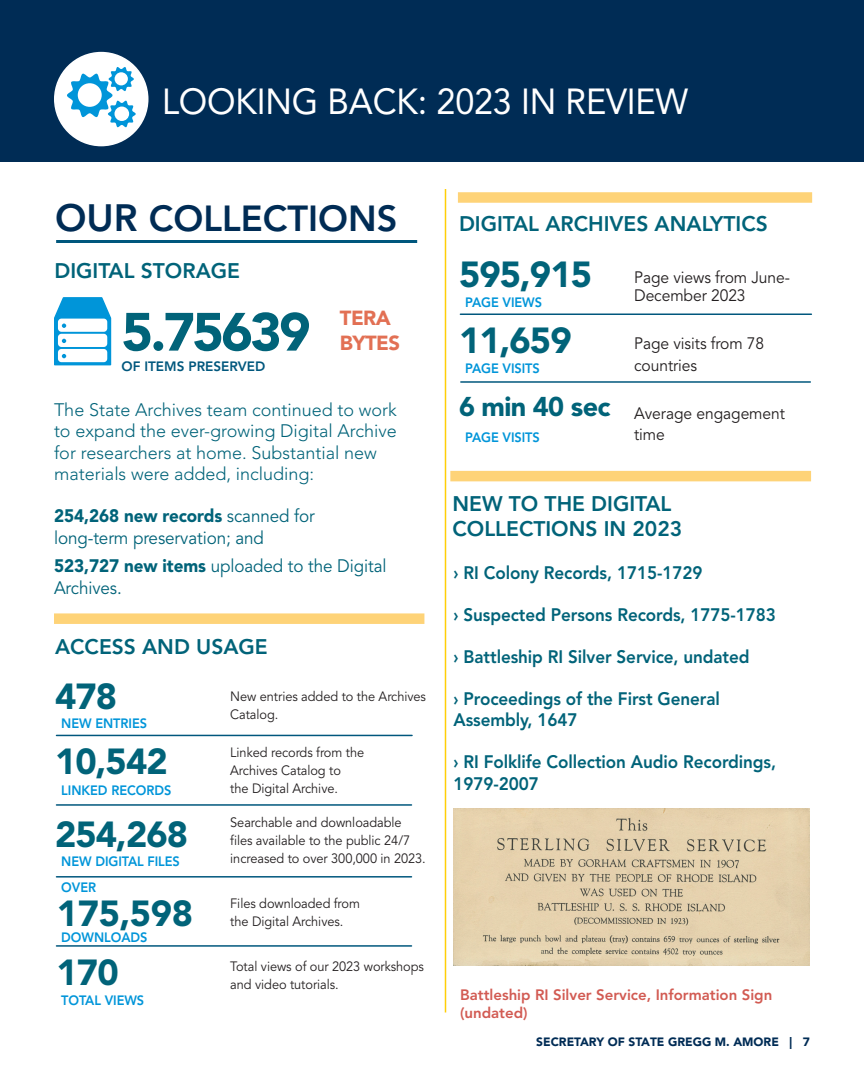
<style>
.page{position:relative;width:864px;height:1080px;background:#fff}
.page>*{position:absolute;margin:0;border:0;box-sizing:border-box;transform-origin:0 0}
.t1{font:900 53.25px "Avenir";letter-spacing:-.05em;color:#016379}
.t2{font:900 36px "Avenir";letter-spacing:-.025em;color:#016379}
.SECTIONS{font:36px "Avenir";letter-spacing:-.005em;color:#fff;scale:.95 1}
.headlines{font:800 36px "Avenir";color:#002c55}
.t3{font:900 27px "Avenir";letter-spacing:-.025em;color:#016379}
.t4{font:800 21px/25.2px "Avenir";color:#016379}
.t5{font:900 20.25px/24.3px "Avenir";letter-spacing:-.025em;color:#e27054}
.text{font:800 18px/21.6px "Avenir";letter-spacing:-.005em;color:#016379;scale:.95 1}
.headlines-content{font:300 18px/21.6px "Avenir";color:#016379}
.text-2{font:18px/21.6px "Avenir";letter-spacing:-.005em;color:#016379;scale:.95 1}
.text-3{font:16.5px/21.3px "Avenir";letter-spacing:-.005em;color:#231f20;scale:.95 1}
.t6{font:800 15px/18px "Avenir";color:#d25b53}
.text-4{font:13.5px/18px "Avenir";letter-spacing:-.005em;color:#231f20;scale:.95 1}
.text-5{font:800 13.5px "Avenir";letter-spacing:-.005em;color:#0095d9;scale:.95 1}
.t7{font:800 13.5px "Avenir";color:#00577d}
.t8{font:900 12px "Avenir";color:#002c55}
.s1{font-size:37.8px}
.s2{font-weight:900}
</style>
<div class="page">
<div style="left:0;top:0;width:864px;height:162px;background:#002c55"></div>
<div style="left:55px;top:53px;width:93px;height:93px;background:#fff;border-radius:50%"></div>
<div style="left:54px;top:52px;width:94px;height:94px;border:2px solid #fff;border-radius:50%"></div>
<svg style="left:67px;top:67px;width:69px;height:61px"></svg>
<div style="left:114px;top:107px;width:15px;height:14px;background:#fff;border-radius:50%"></div>
<hr style="left:56px;top:240px;width:361px;height:3px;background:#00577d">
<svg style="left:54px;top:297px;width:58px;height:69px"></svg>
<hr style="left:56px;top:735px;width:356px;height:1px;background:#00577d">
<hr style="left:460px;top:314px;width:351px;height:1px;background:#00577d">
<hr style="left:56px;top:804px;width:356px;height:2px;background:#00577d">
<hr style="left:56px;top:876px;width:356px;height:2px;background:#00577d">
<hr style="left:461px;top:381px;width:349px;height:2px;background:#00577d">
<hr style="left:56px;top:945px;width:356px;height:2px;background:#00577d">
<div style="left:54px;top:613px;width:370px;height:11px;background:#fed378"></div>
<div style="left:450px;top:471px;width:361px;height:10px;background:#fed378"></div>
<div style="left:458px;top:192px;width:354px;height:11px;background:#fed378"></div>
<hr style="left:445px;top:189px;width:1px;height:823px;background:#ffcf07">
<img style="left:454px;top:809px;width:355px;height:157px">
<p class="SECTIONS" style="left:162px;top:75px;width:556px">LOOKING BACK: 2023 IN REVIEW</p>
<p class="headlines" style="left:55px;top:192px;width:344px"><span class="s1">OUR</span> COLLECTIONS</p>
<p class="t4" style="left:459px;top:212px;width:310px">DIGITAL ARCHIVES ANALYTICS</p>
<p class="t2" style="left:459px;top:248px;width:135px">595,915</p>
<p class="t4" style="left:55px;top:259px;width:187px">DIGITAL STORAGE</p>
<p class="text-3" style="left:634px;top:269px;width:165px;line-height:18px">Page views from June-<br>December 2023</p>
<p class="text-3" style="left:634px;top:333px;width:138px">Page visits from 78 countries</p>
<p class="text-3" style="left:634px;top:403px;width:160px">Average engagement time</p>
<p class="text-5" style="left:465px;top:292px;width:82px">PAGE VIEWS</p>
<p class="t1" style="left:122px;top:293px;width:191px">5.75639</p>
<p class="t5" style="left:340px;top:307px;width:62px">TERA<br>BYTES</p>
<p class="t2" style="left:459px;top:314px;width:114px">11,659</p>
<p class="t3" style="left:459px;top:387px;width:153px">6 min 40 sec</p>
<p class="t7" style="left:121px;top:356px;width:145px">OF ITEMS PRESERVED</p>
<p class="text-5" style="left:465px;top:359px;width:80px">PAGE VISITS</p>
<p class="headlines-content" style="left:54px;top:399px;width:344px">The State Archives team continued to work to expand the ever-growing Digital Archive for researchers at home. Substantial new materials were added, including:</p>
<p class="text-2" style="left:54px;top:506px;width:276px"><span class="s2">254,268 new records</span> scanned for long-term preservation; and</p>
<p class="text-2" style="left:54px;top:556px;width:352px"><span class="s2">523,727 new items</span> uploaded to the Digital<br>Archives.</p>
<p class="text" style="left:454px;top:563px;width:264px">› RI Colony Records, 1715-1729</p>
<p class="text" style="left:454px;top:605px;width:341px">› Suspected Persons Records, 1775-1783</p>
<p class="text" style="left:454px;top:646px;width:313px">› Battleship RI Silver Service, undated</p>
<p class="text" style="left:454px;top:688px;width:282px">› Proceedings of the First General<br>Assembly, 1647</p>
<p class="text" style="left:454px;top:752px;width:341px">› RI Folklife Collection Audio Recordings,<br>1979-2007</p>
<p class="text-5" style="left:465px;top:427px;width:80px">PAGE VISITS</p>
<p class="t4" style="left:453px;top:492px;width:231px">NEW TO THE DIGITAL<br>COLLECTIONS IN 2023</p>
<p class="t4" style="left:55px;top:635px;width:214px">ACCESS AND USAGE</p>
<p class="t2" style="left:55px;top:670px;width:64px">478</p>
<p class="text-4" style="left:230px;top:688px;width:208px">New entries added to the Archives<br>Catalog.</p>
<p class="text-4" style="left:230px;top:744px;width:142px">Linked records from the<br>Archives Catalog to<br>the Digital Archive.</p>
<p class="text-4" style="left:230px;top:814px;width:207px">Searchable and downloadable files available to the public 24/7 increased to over 300,000 in 2023.</p>
<p class="text-4" style="left:230px;top:895px;width:138px">Files downloaded from the Digital Archives.</p>
<p class="text-4" style="left:230px;top:958px;width:205px">Total views of our 2023 workshops and video tutorials.</p>
<p class="text-5" style="left:61px;top:713px;width:92px">NEW ENTRIES</p>
<p class="t2" style="left:55px;top:735px;width:114px">10,542</p>
<p class="text-5" style="left:61px;top:780px;width:117px">LINKED RECORDS</p>
<p class="t2" style="left:55px;top:808px;width:135px">254,268</p>
<p class="text-5" style="left:61px;top:851px;width:126px">NEW DIGITAL FILES</p>
<p class="text-5" style="left:61px;top:878px;width:38px">OVER</p>
<p class="t2" style="left:57px;top:887px;width:138px">175,598</p>
<p class="t2" style="left:57px;top:946px;width:64px">170</p>
<p class="text-5" style="left:61px;top:927px;width:92px">DOWNLOADS</p>
<p class="t6" style="left:460px;top:987px;width:314px">Battleship RI Silver Service, Information Sign (undated)</p>
<p class="text-5" style="left:61px;top:990px;width:89px">TOTAL VIEWS</p>
<p class="t8" style="left:536px;top:1033px;width:275px">SECRETARY OF STATE GREGG M. AMORE | 7</p>
</div>
